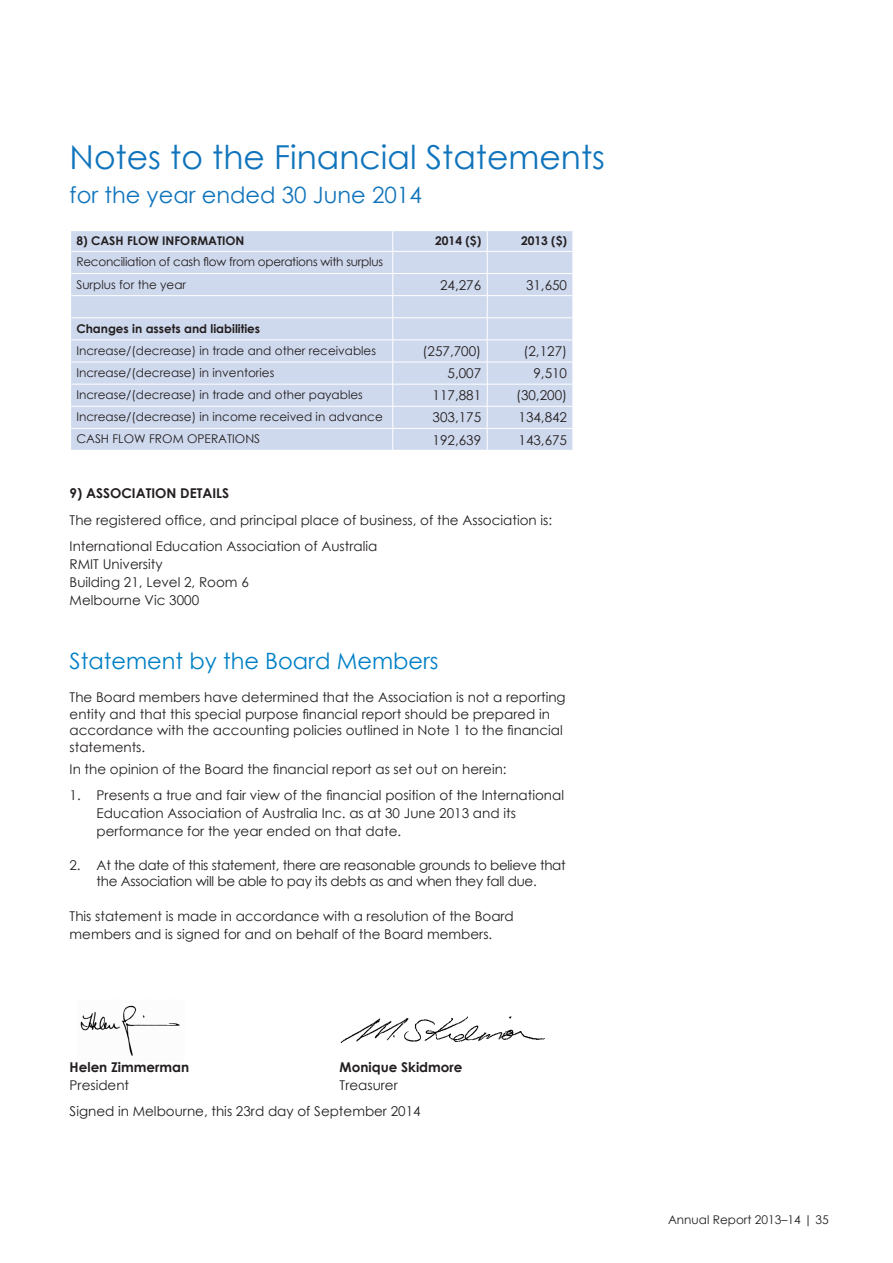
<style>
.page{position:relative;width:893px;height:1263px;background:#fff}
.page>*{position:absolute;margin:0;border:0;box-sizing:border-box;transform-origin:0 0}
.Main_heading{font:33px "Century Gothic";color:#1074bc}
.Heading_3{font:22.5px "Century Gothic";color:#0080c6}
.Main_heading-2{font:22.5px "Century Gothic";color:#1074bc}
.Body_text{font:13.5px/18px "Century Gothic";color:#231f20}
.Heading_3-2{font:13.5px/16.5px "Century Gothic";color:#231f20}
.Heading_3-3{font:13.5px/16.5px "Century Gothic";letter-spacing:-.02em;color:#231f20;text-align:center}
.Body_text-2{font:700 13.5px "Century Gothic";color:#231f20}
.Body_text-3{font:12px "Century Gothic";color:#231f20}
.Body_text-4{font:700 12px "Century Gothic";color:#231f20}
.Body_text-5{font:12px "Century Gothic";letter-spacing:-.02em;color:#231f20}
</style>
<div class="page">
<div style="left:71px;top:231px;width:501px;height:219px;background:#cfd9ed"></div>
<hr style="left:71px;top:251px;width:322px;height:1px;background:#fff">
<hr style="left:393px;top:251px;width:94px;height:1px;background:#fff">
<hr style="left:487px;top:251px;width:85px;height:1px;background:#fff">
<hr style="left:71px;top:273px;width:322px;height:1px;background:#fff">
<hr style="left:393px;top:273px;width:94px;height:1px;background:#fff">
<hr style="left:487px;top:273px;width:85px;height:1px;background:#fff">
<hr style="left:71px;top:295px;width:322px;height:1px;background:#fff">
<hr style="left:393px;top:295px;width:94px;height:1px;background:#fff">
<hr style="left:487px;top:295px;width:85px;height:1px;background:#fff">
<hr style="left:71px;top:317px;width:322px;height:1px;background:#fff">
<hr style="left:393px;top:317px;width:94px;height:1px;background:#fff">
<hr style="left:487px;top:317px;width:85px;height:1px;background:#fff">
<hr style="left:71px;top:340px;width:322px;height:1px;background:#fff">
<hr style="left:393px;top:340px;width:94px;height:1px;background:#fff">
<hr style="left:487px;top:340px;width:85px;height:1px;background:#fff">
<hr style="left:71px;top:362px;width:322px;height:1px;background:#fff">
<hr style="left:393px;top:362px;width:94px;height:1px;background:#fff">
<hr style="left:487px;top:362px;width:85px;height:1px;background:#fff">
<hr style="left:71px;top:384px;width:322px;height:1px;background:#fff">
<hr style="left:393px;top:384px;width:94px;height:1px;background:#fff">
<hr style="left:487px;top:384px;width:85px;height:1px;background:#fff">
<hr style="left:71px;top:406px;width:322px;height:1px;background:#fff">
<hr style="left:393px;top:406px;width:94px;height:1px;background:#fff">
<hr style="left:487px;top:406px;width:85px;height:1px;background:#fff">
<hr style="left:71px;top:428px;width:322px;height:1px;background:#fff">
<hr style="left:393px;top:428px;width:94px;height:1px;background:#fff">
<svg style="left:392px;top:231px;width:1px;height:219px"></svg>
<hr style="left:487px;top:428px;width:85px;height:1px;background:#fff">
<svg style="left:487px;top:231px;width:1px;height:219px"></svg>
<img style="left:80px;top:1005px;width:100px;height:51px">
<img style="left:340px;top:1016px;width:205px;height:27px">
<p class="Main_heading" style="left:70px;top:134px;width:537px">Notes to the Financial Statements</p>
<p class="Main_heading-2" style="left:70px;top:179px;width:354px">for the year ended 30 June 2014</p>
<p class="Body_text-4" style="left:76px;top:232px;width:169px">8) CASH FLOW INFORMATION</p>
<p class="Body_text-4" style="left:435px;top:232px;width:48px">2014 ($)</p>
<p class="Body_text-4" style="left:521px;top:232px;width:48px">2013 ($)</p>
<p class="Body_text-5" style="left:76px;top:254px;width:308px">Reconciliation of cash flow from operations with surplus</p>
<p class="Body_text-3" style="left:76px;top:276px;width:111px">Surplus for the year</p>
<p class="Body_text" style="left:440px;top:276px;width:43px">24,276</p>
<p class="Body_text" style="left:526px;top:276px;width:43px">31,650</p>
<p class="Body_text-4" style="left:76px;top:319px;width:185px">Changes in assets and liabilities</p>
<p class="Body_text-3" style="left:76px;top:342px;width:301px">Increase/(decrease) in trade and other receivables</p>
<p class="Body_text" style="left:423px;top:342px;width:60px">(257,700)</p>
<p class="Body_text" style="left:523px;top:342px;width:45px">(2,127)</p>
<p class="Body_text-3" style="left:76px;top:364px;width:200px">Increase/(decrease) in inventories</p>
<p class="Body_text" style="left:448px;top:364px;width:35px">5,007</p>
<p class="Body_text" style="left:533px;top:364px;width:35px">9,510</p>
<p class="Body_text-3" style="left:76px;top:386px;width:288px">Increase/(decrease) in trade and other payables</p>
<p class="Body_text" style="left:433px;top:386px;width:50px">117,881</p>
<p class="Body_text" style="left:516px;top:386px;width:53px">(30,200)</p>
<p class="Body_text-3" style="left:76px;top:409px;width:308px">Increase/(decrease) in income received in advance</p>
<p class="Body_text" style="left:433px;top:408px;width:50px">303,175</p>
<p class="Body_text" style="left:518px;top:408px;width:50px">134,842</p>
<p class="Body_text-3" style="left:76px;top:431px;width:185px">CASH FLOW FROM OPERATIONS</p>
<p class="Body_text" style="left:433px;top:430px;width:50px">192,639</p>
<p class="Body_text" style="left:518px;top:430px;width:50px">143,675</p>
<p class="Body_text-2" style="left:70px;top:483px;width:161px">9) ASSOCIATION DETAILS</p>
<p class="Body_text" style="left:70px;top:511px;width:484px">The registered office, and principal place of business, of the Association is:</p>
<p class="Body_text" style="left:70px;top:537px;width:309px">International Education Association of Australia<br>RMIT University<br>Building 21, Level 2, Room 6<br>Melbourne Vic 3000</p>
<p class="Heading_3" style="left:70px;top:645px;width:370px">Statement by the Board Members</p>
<p class="Heading_3-2" style="left:70px;top:689px;width:498px">The Board members have determined that the Association is not a reporting entity and that this special purpose financial report should be prepared in accordance with the accounting policies outlined in Note 1 to the financial statements.</p>
<p class="Body_text" style="left:70px;top:760px;width:438px">In the opinion of the Board the financial report as set out on herein:</p>
<p class="Heading_3-2" style="left:97px;top:786px;width:469px;line-height:18px;text-indent:-27px">1. Presents a true and fair view of the financial position of the International<br>Education Association of Australia Inc. as at 30 June 2013 and its performance for the year ended on that date.</p>
<p class="Heading_3-3" style="left:70px;top:856px;width:498px">2. At the date of this statement, there are reasonable grounds to believe that the Association will be able to pay its debts as and when they fall due.</p>
<p class="Body_text" style="left:70px;top:907px;width:446px">This statement is made in accordance with a resolution of the Board members and is signed for and on behalf of the Board members.</p>
<p class="Body_text-2" style="left:70px;top:1057px;width:121px">Helen Zimmerman</p>
<p class="Body_text-2" style="left:340px;top:1057px;width:124px">Monique Skidmore</p>
<p class="Body_text" style="left:70px;top:1076px;width:61px">President</p>
<p class="Body_text" style="left:340px;top:1076px;width:60px">Treasurer</p>
<p class="Body_text" style="left:70px;top:1102px;width:353px">Signed in Melbourne, this 23rd day of September 2014</p>
<p class="Body_text-3" style="left:668px;top:1211px;width:162px">Annual Report 2013–14 | 35</p>
</div>
